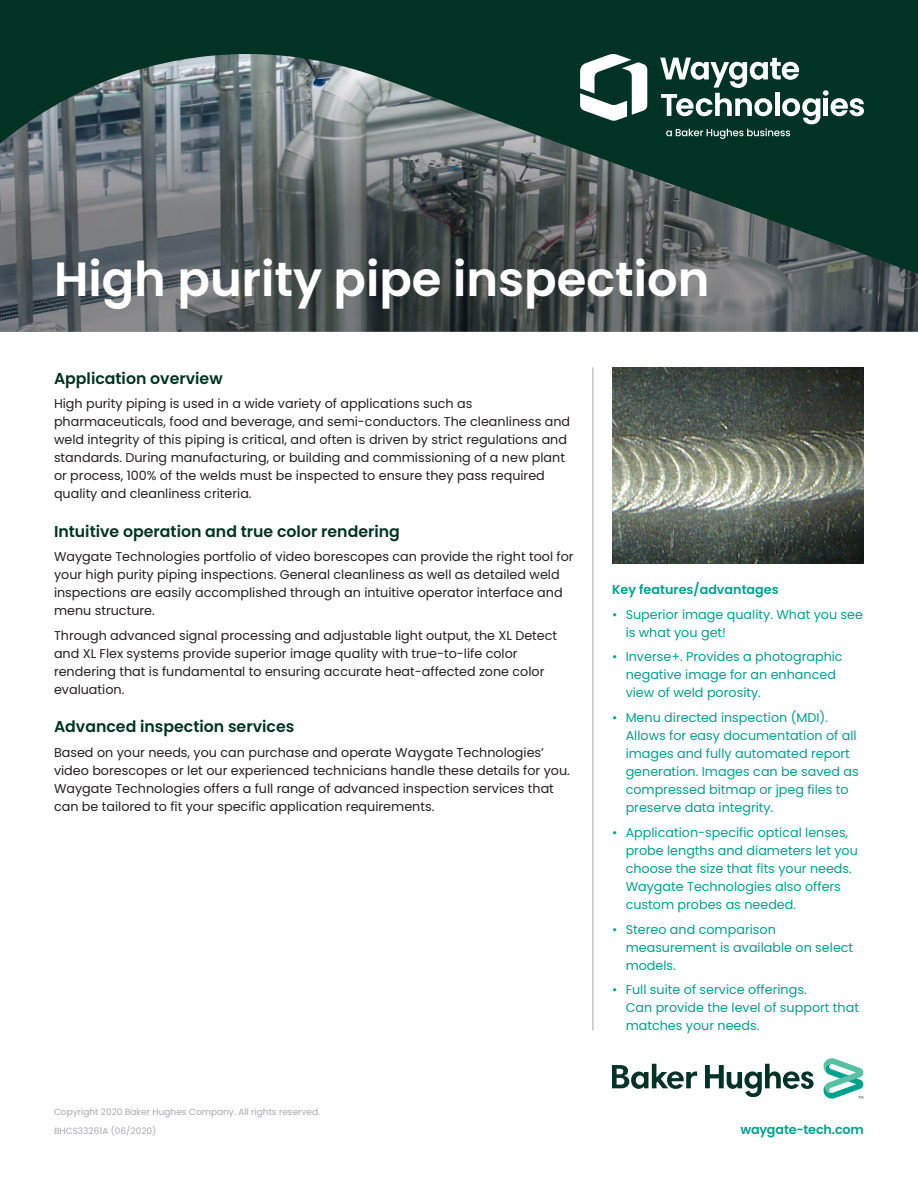
<style>
.page{position:relative;width:918px;height:1188px;background:#fff}
.page>*{position:absolute;margin:0;border:0;box-sizing:border-box;transform-origin:0 0}
._10_5pt-body_subhead{font:600 48px "Poppins";color:#fff}
._10_5pt-body_subhead-2{font:600 15.75px "Poppins";color:#003323}
._8_5pt-body_text{font:12.75px/18px "Poppins";color:#231f20}
.t1{font:12.75px/18px "Poppins";color:#00a08f}
._8_5pt-body_text-2{font:600 12.75px "Poppins";color:#00a08f}
._6pt-legal_footnote{font:9px "Poppins";color:#a8a9ad}
</style>
<div class="page">
<div style="left:0;top:0;width:918px;height:329px;background:#003323"></div>
<svg style="left:0;top:54px;width:918px;height:278px"></svg>
<img style="left:612px;top:367px;width:252px;height:197px">
<hr style="left:593px;top:367px;width:1px;height:663px;background:#a8a9ad">
<svg style="left:580px;top:54px;width:67px;height:67px"></svg>
<svg style="left:660px;top:58px;width:204px;height:81px"></svg>
<svg style="left:612px;top:1058px;width:252px;height:41px"></svg>
<p class="_10_5pt-body_subhead" style="left:54px;top:251px;width:657px">High purity pipe inspection</p>
<p class="_10_5pt-body_subhead-2" style="left:54px;top:369px;width:170px">Application overview</p>
<p class="_8_5pt-body_text" style="left:54px;top:395px;width:518px">High purity piping is used in a wide variety of applications such as pharmaceuticals, food and beverage, and semi-conductors. The cleanliness and weld integrity of this piping is critical, and often is driven by strict regulations and standards. During manufacturing, or building and commissioning of a new plant or process, 100% of the welds must be inspected to ensure they pass required quality and cleanliness criteria.</p>
<p class="_10_5pt-body_subhead-2" style="left:54px;top:522px;width:347px">Intuitive operation and true color rendering</p>
<p class="_8_5pt-body_text" style="left:54px;top:548px;width:521px">Waygate Technologies portfolio of video borescopes can provide the right tool for your high purity piping inspections. General cleanliness as well as detailed weld inspections are easily accomplished through an intuitive operator interface and menu structure.</p>
<p class="_8_5pt-body_text" style="left:54px;top:627px;width:505px">Through advanced signal processing and adjustable light output, the XL Detect and XL Flex systems provide superior image quality with true-to-life color rendering that is fundamental to ensuring accurate heat-affected zone color evaluation.</p>
<p class="_10_5pt-body_subhead-2" style="left:54px;top:718px;width:242px">Advanced inspection services</p>
<p class="_8_5pt-body_text" style="left:54px;top:744px;width:517px">Based on your needs, you can purchase and operate Waygate Technologies’ video borescopes or let our experienced technicians handle these details for you.<br>Waygate Technologies offers a full range of advanced inspection services that can be tailored to fit your specific application requirements.</p>
<p class="_8_5pt-body_text-2" style="left:612px;top:582px;width:168px">Key features/advantages</p>
<p class="t1" style="left:626px;top:605px;width:239px;text-indent:-14px">• Superior image quality. What you see is what you get!</p>
<p class="t1" style="left:626px;top:648px;width:219px;text-indent:-14px">• Inverse+. Provides a photographic negative image for an enhanced view of weld porosity.</p>
<p class="t1" style="left:626px;top:709px;width:235px;text-indent:-14px">• Menu directed inspection (MDI).<br>Allows for easy documentation of all images and fully automated report generation. Images can be saved as compressed bitmap or jpeg files to preserve data integrity.</p>
<p class="t1" style="left:626px;top:824px;width:234px;text-indent:-14px">• Application-specific optical lenses, probe lengths and diameters let you choose the size that fits your needs.<br>Waygate Technologies also offers custom probes as needed.</p>
<p class="t1" style="left:626px;top:920px;width:229px;text-indent:-14px">• Stereo and comparison measurement is available on select models.</p>
<p class="t1" style="left:626px;top:981px;width:235px;text-indent:-14px">• Full suite of service offerings.<br>Can provide the level of support that matches your needs.</p>
<p class="_6pt-legal_footnote" style="left:54px;top:1107px;width:268px">Copyright 2020 Baker Hughes Company. All rights reserved.</p>
<p class="_6pt-legal_footnote" style="left:54px;top:1126px;width:104px">BHCS33261A (06/2020)</p>
<p class="_8_5pt-body_text-2" style="left:741px;top:1122px;width:125px">waygate-tech.com</p>
</div>
